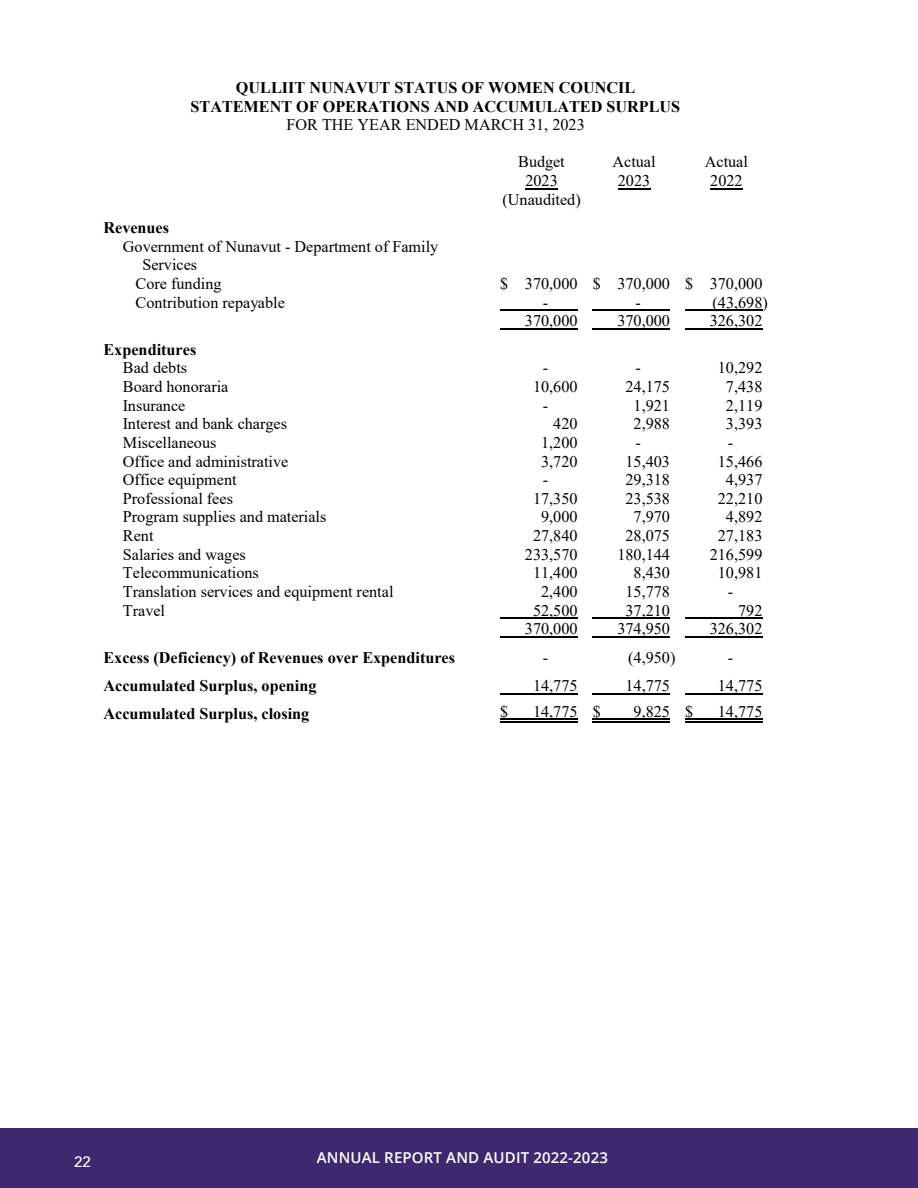
<style>
.page{position:relative;width:918px;height:1188px;background:#fff}
.page>*{position:absolute;margin:0;border:0;box-sizing:border-box;transform-origin:0 0}
.t1{font:16.2px "Times New Roman";color:#000}
.t2{font:700 16.2px/18.6px "Times New Roman";color:#000;text-align:center}
.t3{font:600 15px "Open Sans";letter-spacing:.01em;color:#fff}
.t4{font:500 15px "Avenir";color:#fff}
</style>
<div class="page">
<div style="left:0;top:1128px;width:918px;height:60px;background:#3f296e"></div>
<hr style="left:525px;top:188px;width:33px;height:1px;background:#000">
<hr style="left:618px;top:188px;width:32px;height:1px;background:#000">
<hr style="left:710px;top:188px;width:33px;height:1px;background:#000">
<hr style="left:500px;top:309px;width:78px;height:1px;background:#000">
<hr style="left:593px;top:309px;width:77px;height:1px;background:#000">
<hr style="left:685px;top:309px;width:77px;height:1px;background:#000">
<hr style="left:500px;top:328px;width:78px;height:2px;background:#000">
<hr style="left:593px;top:328px;width:77px;height:2px;background:#000">
<hr style="left:685px;top:328px;width:77px;height:2px;background:#000">
<hr style="left:500px;top:618px;width:78px;height:1px;background:#000">
<hr style="left:593px;top:618px;width:77px;height:1px;background:#000">
<hr style="left:685px;top:618px;width:77px;height:1px;background:#000">
<hr style="left:500px;top:636px;width:78px;height:2px;background:#000">
<hr style="left:593px;top:636px;width:77px;height:2px;background:#000">
<hr style="left:685px;top:636px;width:77px;height:2px;background:#000">
<hr style="left:500px;top:693px;width:78px;height:1px;background:#000">
<hr style="left:593px;top:693px;width:77px;height:1px;background:#000">
<hr style="left:685px;top:693px;width:77px;height:1px;background:#000">
<hr style="left:500px;top:719px;width:78px;height:1px;background:#000">
<hr style="left:500px;top:722px;width:78px;height:1px;background:#000">
<hr style="left:593px;top:719px;width:77px;height:1px;background:#000">
<hr style="left:593px;top:722px;width:77px;height:1px;background:#000">
<hr style="left:685px;top:719px;width:77px;height:1px;background:#000">
<hr style="left:685px;top:722px;width:77px;height:1px;background:#000">
<p class="t2" style="left:191px;top:78px;width:491px">QULLIIT NUNAVUT STATUS OF WOMEN COUNCIL<br>STATEMENT OF OPERATIONS AND ACCUMULATED SURPLUS</p>
<p class="t1" style="left:287px;top:113px;width:300px">FOR THE YEAR ENDED MARCH 31, 2023</p>
<p class="t1" style="left:518px;top:151px;width:48px">Budget</p>
<p class="t1" style="left:613px;top:151px;width:45px">Actual</p>
<p class="t1" style="left:705px;top:151px;width:45px">Actual</p>
<p class="t1" style="left:525px;top:169px;width:34px">2023</p>
<p class="t1" style="left:618px;top:169px;width:34px">2023</p>
<p class="t1" style="left:710px;top:169px;width:34px">2022</p>
<p class="t1" style="left:503px;top:188px;width:80px">(Unaudited)</p>
<p class="t2" style="left:104px;top:218px;width:67px">Revenues</p>
<p class="t1" style="left:123px;top:235px;width:317px">Government of Nunavut - Department of Family</p>
<p class="t1" style="left:142px;top:254px;width:56px">Services</p>
<p class="t1" style="left:136px;top:272px;width:87px">Core funding</p>
<p class="t1" style="left:500px;top:272px;width:264px">$ 370,000 $ 370,000 $ 370,000</p>
<p class="t1" style="left:136px;top:291px;width:151px">Contribution repayable</p>
<p class="t1" style="left:543px;top:291px;width:7px">-</p>
<p class="t1" style="left:635px;top:291px;width:7px">-</p>
<p class="t1" style="left:713px;top:291px;width:57px">(43,698)</p>
<p class="t1" style="left:525px;top:309px;width:54px">370,000</p>
<p class="t1" style="left:617px;top:309px;width:54px">370,000</p>
<p class="t1" style="left:710px;top:309px;width:54px">326,302</p>
<p class="t2" style="left:104px;top:340px;width:94px">Expenditures</p>
<p class="t1" style="left:123px;top:357px;width:66px">Bad debts</p>
<p class="t1" style="left:543px;top:357px;width:7px">-</p>
<p class="t1" style="left:635px;top:357px;width:7px">-</p>
<p class="t1" style="left:718px;top:357px;width:46px">10,292</p>
<p class="t1" style="left:123px;top:375px;width:107px">Board honoraria</p>
<p class="t1" style="left:533px;top:375px;width:46px">10,600</p>
<p class="t1" style="left:625px;top:375px;width:46px">24,175</p>
<p class="t1" style="left:726px;top:375px;width:38px">7,438</p>
<p class="t1" style="left:123px;top:394px;width:64px">Insurance</p>
<p class="t1" style="left:543px;top:394px;width:7px">-</p>
<p class="t1" style="left:634px;top:394px;width:38px">1,921</p>
<p class="t1" style="left:726px;top:394px;width:38px">2,119</p>
<p class="t1" style="left:123px;top:412px;width:166px">Interest and bank charges</p>
<p class="t1" style="left:553px;top:412px;width:26px">420</p>
<p class="t1" style="left:634px;top:412px;width:38px">2,988</p>
<p class="t1" style="left:726px;top:412px;width:38px">3,393</p>
<p class="t1" style="left:123px;top:431px;width:95px">Miscellaneous</p>
<p class="t1" style="left:541px;top:431px;width:38px">1,200</p>
<p class="t1" style="left:635px;top:431px;width:7px">-</p>
<p class="t1" style="left:728px;top:431px;width:7px">-</p>
<p class="t1" style="left:123px;top:450px;width:167px">Office and administrative</p>
<p class="t1" style="left:541px;top:450px;width:38px">3,720</p>
<p class="t1" style="left:625px;top:450px;width:46px">15,403</p>
<p class="t1" style="left:718px;top:450px;width:46px">15,466</p>
<p class="t1" style="left:123px;top:468px;width:115px">Office equipment</p>
<p class="t1" style="left:543px;top:468px;width:7px">-</p>
<p class="t1" style="left:625px;top:468px;width:46px">29,318</p>
<p class="t1" style="left:726px;top:468px;width:38px">4,937</p>
<p class="t1" style="left:123px;top:487px;width:112px">Professional fees</p>
<p class="t1" style="left:533px;top:487px;width:46px">17,350</p>
<p class="t1" style="left:625px;top:487px;width:46px">23,538</p>
<p class="t1" style="left:718px;top:487px;width:46px">22,210</p>
<p class="t1" style="left:123px;top:506px;width:205px">Program supplies and materials</p>
<p class="t1" style="left:541px;top:506px;width:38px">9,000</p>
<p class="t1" style="left:634px;top:506px;width:38px">7,970</p>
<p class="t1" style="left:726px;top:506px;width:38px">4,892</p>
<p class="t1" style="left:123px;top:524px;width:32px">Rent</p>
<p class="t1" style="left:533px;top:524px;width:46px">27,840</p>
<p class="t1" style="left:625px;top:524px;width:46px">28,075</p>
<p class="t1" style="left:718px;top:524px;width:46px">27,183</p>
<p class="t1" style="left:123px;top:543px;width:124px">Salaries and wages</p>
<p class="t1" style="left:525px;top:543px;width:54px">233,570</p>
<p class="t1" style="left:617px;top:543px;width:54px">180,144</p>
<p class="t1" style="left:710px;top:543px;width:54px">216,599</p>
<p class="t1" style="left:123px;top:562px;width:137px">Telecommunications</p>
<p class="t1" style="left:533px;top:562px;width:46px">11,400</p>
<p class="t1" style="left:634px;top:562px;width:38px">8,430</p>
<p class="t1" style="left:718px;top:562px;width:46px">10,981</p>
<p class="t1" style="left:123px;top:580px;width:272px">Translation services and equipment rental</p>
<p class="t1" style="left:541px;top:580px;width:38px">2,400</p>
<p class="t1" style="left:625px;top:580px;width:46px">15,778</p>
<p class="t1" style="left:728px;top:580px;width:7px">-</p>
<p class="t1" style="left:123px;top:599px;width:44px">Travel</p>
<p class="t1" style="left:533px;top:599px;width:46px">52,500</p>
<p class="t1" style="left:625px;top:599px;width:46px">37,210</p>
<p class="t1" style="left:738px;top:599px;width:26px">792</p>
<p class="t1" style="left:525px;top:617px;width:54px">370,000</p>
<p class="t1" style="left:617px;top:617px;width:54px">374,950</p>
<p class="t1" style="left:710px;top:617px;width:54px">326,302</p>
<p class="t2" style="left:104px;top:648px;width:353px">Excess (Deficiency) of Revenues over Expenditures</p>
<p class="t1" style="left:543px;top:646px;width:7px">-</p>
<p class="t1" style="left:628px;top:646px;width:49px">(4,950)</p>
<p class="t1" style="left:728px;top:646px;width:7px">-</p>
<p class="t2" style="left:104px;top:676px;width:215px">Accumulated Surplus, opening</p>
<p class="t1" style="left:533px;top:674px;width:46px">14,775</p>
<p class="t1" style="left:625px;top:674px;width:46px">14,775</p>
<p class="t1" style="left:718px;top:674px;width:46px">14,775</p>
<p class="t2" style="left:104px;top:704px;width:207px">Accumulated Surplus, closing</p>
<p class="t1" style="left:500px;top:700px;width:10px">$</p>
<p class="t1" style="left:533px;top:700px;width:69px">14,775 $</p>
<p class="t1" style="left:634px;top:700px;width:61px">9,825 $</p>
<p class="t1" style="left:718px;top:700px;width:46px">14,775</p>
<p class="t4" style="left:74px;top:1149px;width:18px">22</p>
<p class="t3" style="left:317px;top:1148px;width:293px">ANNUAL REPORT AND AUDIT 2022-2023</p>
</div>
